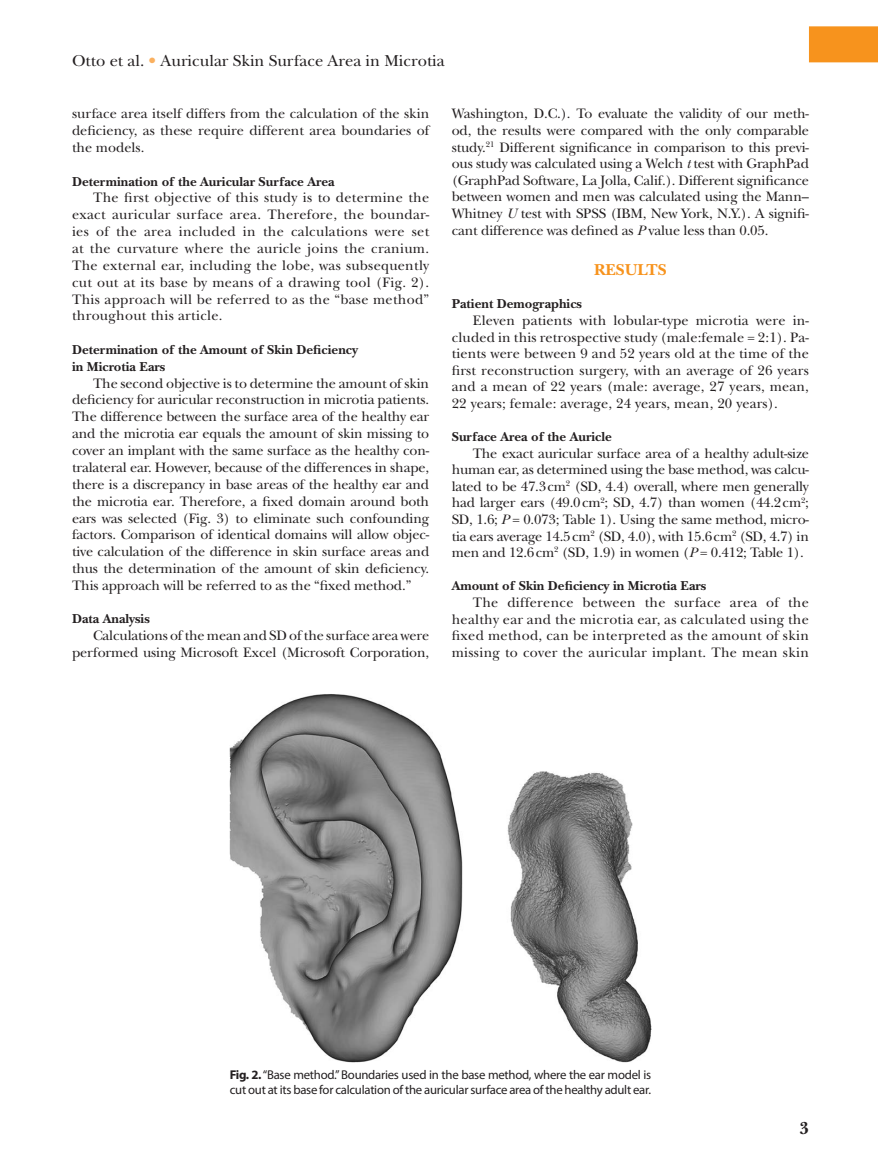
<style>
.page{position:relative;width:878px;height:1175px;background:#fff}
.page>*{position:absolute;margin:0;border:0;box-sizing:border-box;transform-origin:0 0}
.t1{font:700 18px "New Baskerville";color:#231f20}
.t2{font:16.5px "New Baskerville";color:#231f20}
.t3{font:700 16.5px "New Baskerville";color:#f7931d}
.t4{font:14.25px/16.8px "New Baskerville";letter-spacing:-.01em;color:#231f20;text-align:justify}
.t5{font:700 13.5px/16.8px "New Baskerville";color:#231f20}
.t6{font:12.75px/15px "Myriad Pro";letter-spacing:-.02em;color:#231f20}
.s1{color:#fab05f}
.s2{font-style:italic}
.s3{font-weight:700}
</style>
<div class="page">
<div style="left:808px;top:26px;width:70px;height:36px;background:#f7931d"></div>
<img style="left:230px;top:694px;width:421px;height:368px">
<p class="t2" style="left:72px;top:51px;width:374px">Otto et al. <span class="s1">•</span> Auricular Skin Surface Area in Microtia</p>
<p class="t4" style="left:72px;top:105px;width:359px">surface area itself differs from the calculation of the skin deficiency, as these require different area boundaries of the models.</p>
<p class="t5" style="left:72px;top:173px;width:264px">Determination of the Auricular Surface Area</p>
<p class="t4" style="left:72px;top:189px;width:359px;text-indent:21px">The first objective of this study is to determine the exact auricular surface area. Therefore, the boundar&shy;ies of the area included in the calculations were set at the curvature where the auricle joins the cranium.<br>The external ear, including the lobe, was subsequently cut out at its base by means of a drawing tool (Fig. 2).<br>This approach will be referred to as the “base method” throughout this article.</p>
<p class="t5" style="left:72px;top:341px;width:287px">Determination of the Amount of Skin Deficiency in Microtia Ears</p>
<p class="t4" style="left:72px;top:375px;width:359px;text-indent:21px">The second objective is to determine the amount of skin deficiency for auricular reconstruction in microtia patients.<br>The difference between the surface area of the healthy ear and the microtia ear equals the amount of skin missing to cover an implant with the same surface as the healthy con&shy;tralateral ear. However, because of the differences in shape, there is a discrepancy in base areas of the healthy ear and the microtia ear. Therefore, a fixed domain around both ears was selected (Fig. 3) to eliminate such confounding factors. Comparison of identical domains will allow objec&shy;tive calculation of the difference in skin surface areas and thus the determination of the amount of skin deficiency.<br>This approach will be referred to as the “fixed method.”</p>
<p class="t5" style="left:72px;top:610px;width:79px">Data Analysis</p>
<p class="t4" style="left:72px;top:627px;width:359px;text-align:right">Calculations of the mean and SD of the surface area were performed using Microsoft Excel (Microsoft Corporation,</p>
<p class="t4" style="left:451px;top:106px;width:359px">Washington, D.C.). To evaluate the validity of our meth&shy;od, the results were compared with the only comparable study.<sup>21</sup> Different significance in comparison to this previ&shy;ous study was calculated using a Welch <span class="s2">t</span> test with GraphPad (GraphPad Software, La Jolla, Calif.). Different significance between women and men was calculated using the Mann– Whitney <span class="s2">U</span> test with SPSS (IBM, New York, N.Y.). A signifi&shy;cant difference was defined as <span class="s2">P</span> value less than 0.05.</p>
<p class="t3" style="left:594px;top:260px;width:74px">RESULTS</p>
<p class="t5" style="left:452px;top:295px;width:132px">Patient Demographics</p>
<p class="t4" style="left:451px;top:312px;width:359px;text-indent:21px">Eleven patients with lobular-type microtia were in&shy;cluded in this retrospective study (male:female = 2:1). Pa&shy;tients were between 9 and 52 years old at the time of the first reconstruction surgery, with an average of 26 years and a mean of 22 years (male: average, 27 years, mean, 22 years; female: average, 24 years, mean, 20 years).</p>
<p class="t5" style="left:452px;top:428px;width:162px">Surface Area of the Auricle</p>
<p class="t4" style="left:451px;top:445px;width:359px;text-indent:21px">The exact auricular surface area of a healthy adult-size human ear, as determined using the base method, was calcu&shy;lated to be 47.3cm<sup>2</sup> (SD, 4.4) overall, where men generally had larger ears (49.0cm<sup>2</sup>; SD, 4.7) than women (44.2cm<sup>2</sup>; SD, 1.6; <span class="s2">P</span> = 0.073; Table 1). Using the same method, micro&shy;tia ears average 14.5cm<sup>2</sup> (SD, 4.0), with 15.6cm<sup>2</sup> (SD, 4.7) in men and 12.6cm<sup>2</sup> (SD, 1.9) in women (<span class="s2">P</span> = 0.412; Table 1).</p>
<p class="t5" style="left:451px;top:577px;width:256px">Amount of Skin Deficiency in Microtia Ears</p>
<p class="t4" style="left:451px;top:594px;width:358px;text-indent:21px">The difference between the surface area of the healthy ear and the microtia ear, as calculated using the fixed method, can be interpreted as the amount of skin missing to cover the auricular implant. The mean skin</p>
<p class="t6" style="left:230px;top:1067px;width:423px"><span class="s3">Fig. 2.</span> “Base method.” Boundaries used in the base method, where the ear model is cut out at its base for calculation of the auricular surface area of the healthy adult ear.</p>
<p class="t1" style="left:799px;top:1118px;width:11px">3</p>
</div>
